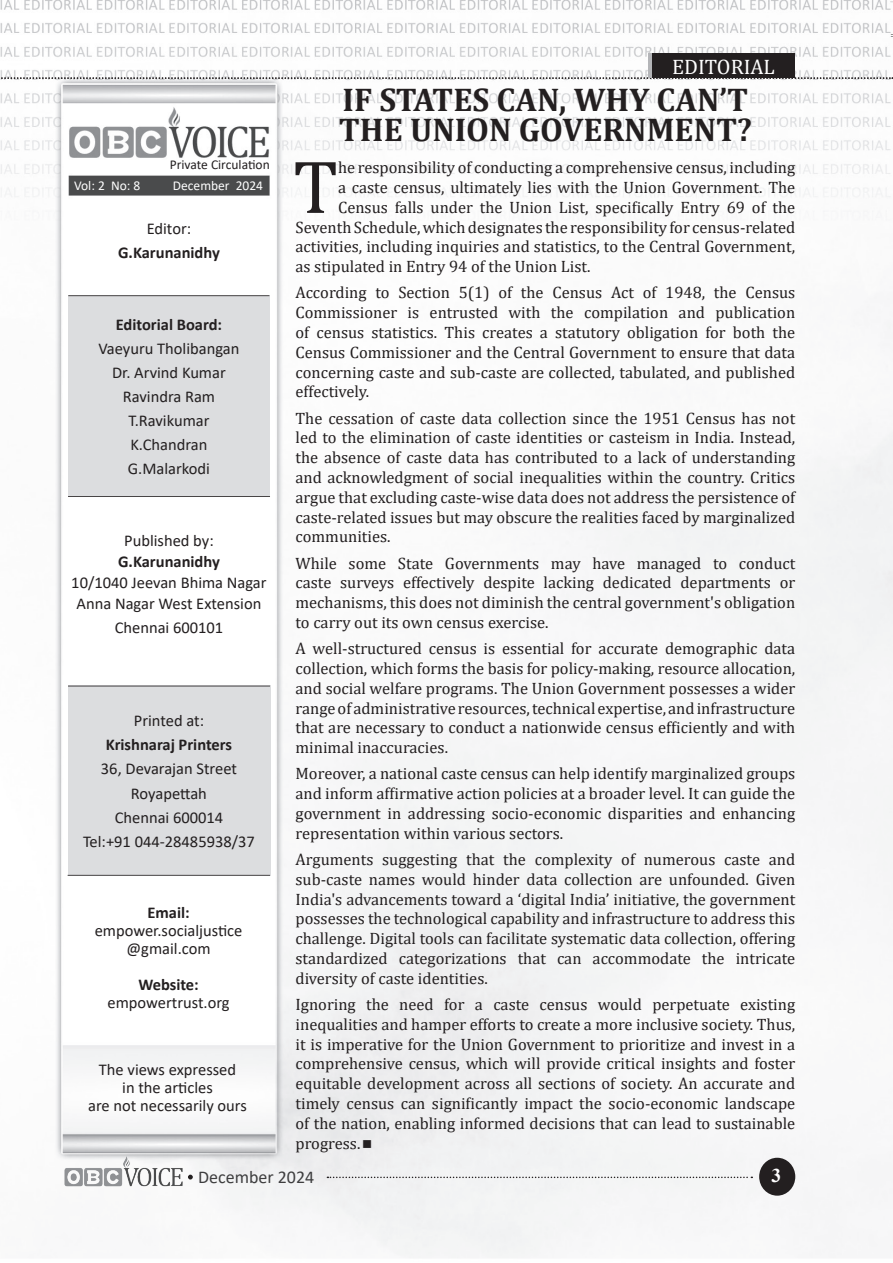
<style>
.page{position:relative;width:893px;height:1263px;background:#fff}
.page>*{position:absolute;margin:0;border:0;box-sizing:border-box;transform-origin:0 0}
.Eng_-_Running{font:75.9px "Cambria";color:#231f20}
.Eng_-_Title{font:700 33px/30px "Cambria";color:#231f20}
.t1{font:21px "Cambria";color:#fff}
.t2{font:700 19.5px "Times New Roman";color:#fff}
.t3{font:18px "Calibri";color:#3e3e3f}
.Eng_-_Running-2{font:16.5px/19.8px "Cambria";color:#231f20;text-align:justify}
.t4{font:16.5px/18px "Calibri";color:#231f20;text-align:center}
.t5{font:700 16.5px "Calibri";color:#231f20}
.Eng_-_Running-3{font:13.5px "Calibri";color:#fff}
.t6{font:13.5px "Calibri";color:#231f20}
.s1{font-weight:700}
</style>
<div class="page">
<img style="left:0;top:0;width:893px;height:1258px">
<img style="left:64px;top:1155px;width:119px;height:33px">
<svg style="left:188px;top:1175px;width:5px;height:4px"></svg>
<div style="left:759px;top:1158px;width:36px;height:38px;background:#231f20;border-radius:50%"></div>
<svg style="left:327px;top:1176px;width:425px;height:2px"></svg>
<svg style="left:0;top:77px;width:893px;height:2px"></svg>
<div style="left:68px;top:295px;width:202px;height:202px;background:#dcdddf"></div>
<div style="left:68px;top:686px;width:202px;height:190px;background:#dcdddf"></div>
<div style="left:648px;top:54px;width:143px;height:24px;background:#b4b5b8"></div>
<hr style="left:68px;top:295px;width:201px;height:1px;background:#231f20">
<hr style="left:68px;top:496px;width:202px;height:1px;background:#231f20">
<hr style="left:68px;top:686px;width:202px;height:1px;background:#231f20">
<hr style="left:68px;top:875px;width:202px;height:1px;background:#231f20">
<div style="left:652px;top:54px;width:142px;height:24px;background:#231f20"></div>
<p class="t6" style="left:170px;top:155px;width:101px">Private Circulation</p>
<p class="Eng_-_Running-3" style="left:74px;top:176px;width:68px">Vol: 2 No: 8</p>
<p class="Eng_-_Running-3" style="left:173px;top:176px;width:92px">December 2024</p>
<p class="t4" style="left:147px;top:219px;width:46px">Editor:</p>
<p class="t5" style="left:118px;top:241px;width:103px">G.Karunanidhy</p>
<p class="t5" style="left:116px;top:313px;width:108px">Editorial Board:</p>
<p class="t4" style="left:98px;top:339px;width:142px">Vaeyuru Tholibangan</p>
<p class="t4" style="left:112px;top:363px;width:115px">Dr. Arvind Kumar</p>
<p class="t4" style="left:123px;top:387px;width:94px">Ravindra Ram</p>
<p class="t4" style="left:128px;top:411px;width:83px">T.Ravikumar</p>
<p class="t4" style="left:130px;top:435px;width:79px">K.Chandran</p>
<p class="t4" style="left:128px;top:459px;width:84px">G.Malarkodi</p>
<p class="t4" style="left:124px;top:531px;width:91px">Published by:</p>
<p class="t5" style="left:118px;top:550px;width:103px">G.Karunanidhy</p>
<p class="t4" style="left:71px;top:573px;width:197px">10/1040 Jeevan Bhima Nagar</p>
<p class="t4" style="left:77px;top:594px;width:186px">Anna Nagar West Extension</p>
<p class="t4" style="left:115px;top:618px;width:110px">Chennai 600101</p>
<p class="t4" style="left:134px;top:712px;width:72px">Printed at:</p>
<p class="t5" style="left:106px;top:733px;width:128px">Krishnaraj Printers</p>
<p class="t4" style="left:101px;top:760px;width:138px">36, Devarajan Street</p>
<p class="t4" style="left:131px;top:784px;width:77px">Royapettah</p>
<p class="t4" style="left:115px;top:808px;width:110px">Chennai 600014</p>
<p class="t4" style="left:83px;top:832px;width:173px">Tel:+91 044-28485938/37</p>
<p class="t5" style="left:147px;top:900px;width:44px">Email:</p>
<p class="t4" style="left:95px;top:921px;width:149px">empower.socialjustice @gmail.com</p>
<p class="t4" style="left:107px;top:975px;width:124px"><span class="s1">Website: </span>empowertrust.org</p>
<p class="t4" style="left:88px;top:1060px;width:160px">The views expressed<br>in the articles<br>are not necessarily ours</p>
<p class="t1" style="left:672px;top:55px;width:104px">EDITORIAL</p>
<p class="Eng_-_Title" style="left:339px;top:83px;width:415px">IF STATES CAN, WHY CAN’T<br>THE UNION GOVERNMENT?</p>
<p class="Eng_-_Running" style="left:293px;top:142px;width:47px">T</p>
<p class="Eng_-_Running-2" style="left:338px;top:158px;width:459px">he responsibility of conducting a comprehensive census, including</p>
<p class="Eng_-_Running-2" style="left:338px;top:177px;width:459px">a caste census, ultimately lies with the Union Government. The</p>
<p class="Eng_-_Running-2" style="left:338px;top:197px;width:459px">Census falls under the Union List, specifically Entry 69 of the</p>
<p class="Eng_-_Running-2" style="left:296px;top:217px;width:501px">Seventh Schedule, which designates the responsibility for census-related</p>
<p class="Eng_-_Running-2" style="left:296px;top:237px;width:501px">activities, including inquiries and statistics, to the Central Government,</p>
<p class="Eng_-_Running-2" style="left:296px;top:257px;width:297px">as stipulated in Entry 94 of the Union List.</p>
<p class="Eng_-_Running-2" style="left:296px;top:283px;width:501px">According to Section 5(1) of the Census Act of 1948, the Census Commissioner is entrusted with the compilation and publication of census statistics. This creates a statutory obligation for both the Census Commissioner and the Central Government to ensure that data concerning caste and sub-caste are collected, tabulated, and published effectively.</p>
<p class="Eng_-_Running-2" style="left:296px;top:408px;width:501px">The cessation of caste data collection since the 1951 Census has not led to the elimination of caste identities or casteism in India. Instead, the absence of caste data has contributed to a lack of understanding and acknowledgment of social inequalities within the country. Critics argue that excluding caste-wise data does not address the persistence of caste-related issues but may obscure the realities faced by marginalized communities.</p>
<p class="Eng_-_Running-2" style="left:296px;top:553px;width:501px">While some State Governments may have managed to conduct caste surveys effectively despite lacking dedicated departments or mechanisms, this does not diminish the central government's obligation to carry out its own census exercise.</p>
<p class="Eng_-_Running-2" style="left:296px;top:639px;width:501px">A well-structured census is essential for accurate demographic data collection, which forms the basis for policy-making, resource allocation, and social welfare programs. The Union Government possesses a wider range of administrative resources, technical expertise, and infrastructure that are necessary to conduct a nationwide census efficiently and with minimal inaccuracies.</p>
<p class="Eng_-_Running-2" style="left:296px;top:764px;width:501px">Moreover, a national caste census can help identify marginalized groups and inform affirmative action policies at a broader level. It can guide the government in addressing socio-economic disparities and enhancing representation within various sectors.</p>
<p class="Eng_-_Running-2" style="left:296px;top:849px;width:501px">Arguments suggesting that the complexity of numerous caste and sub-caste names would hinder data collection are unfounded. Given India's advancements toward a ‘digital India’ initiative, the government possesses the technological capability and infrastructure to address this challenge. Digital tools can facilitate systematic data collection, offering standardized categorizations that can accommodate the intricate diversity of caste identities.</p>
<p class="Eng_-_Running-2" style="left:296px;top:994px;width:501px">Ignoring the need for a caste census would perpetuate existing inequalities and hamper efforts to create a more inclusive society. Thus, it is imperative for the Union Government to prioritize and invest in a comprehensive census, which will provide critical insights and foster equitable development across all sections of society. An accurate and timely census can significantly impact the socio-economic landscape of the nation, enabling informed decisions that can lead to sustainable progress.■</p>
<p class="t3" style="left:198px;top:1164px;width:118px">December 2024</p>
<p class="t2" style="left:771px;top:1161px;width:11px">3</p>
</div>
